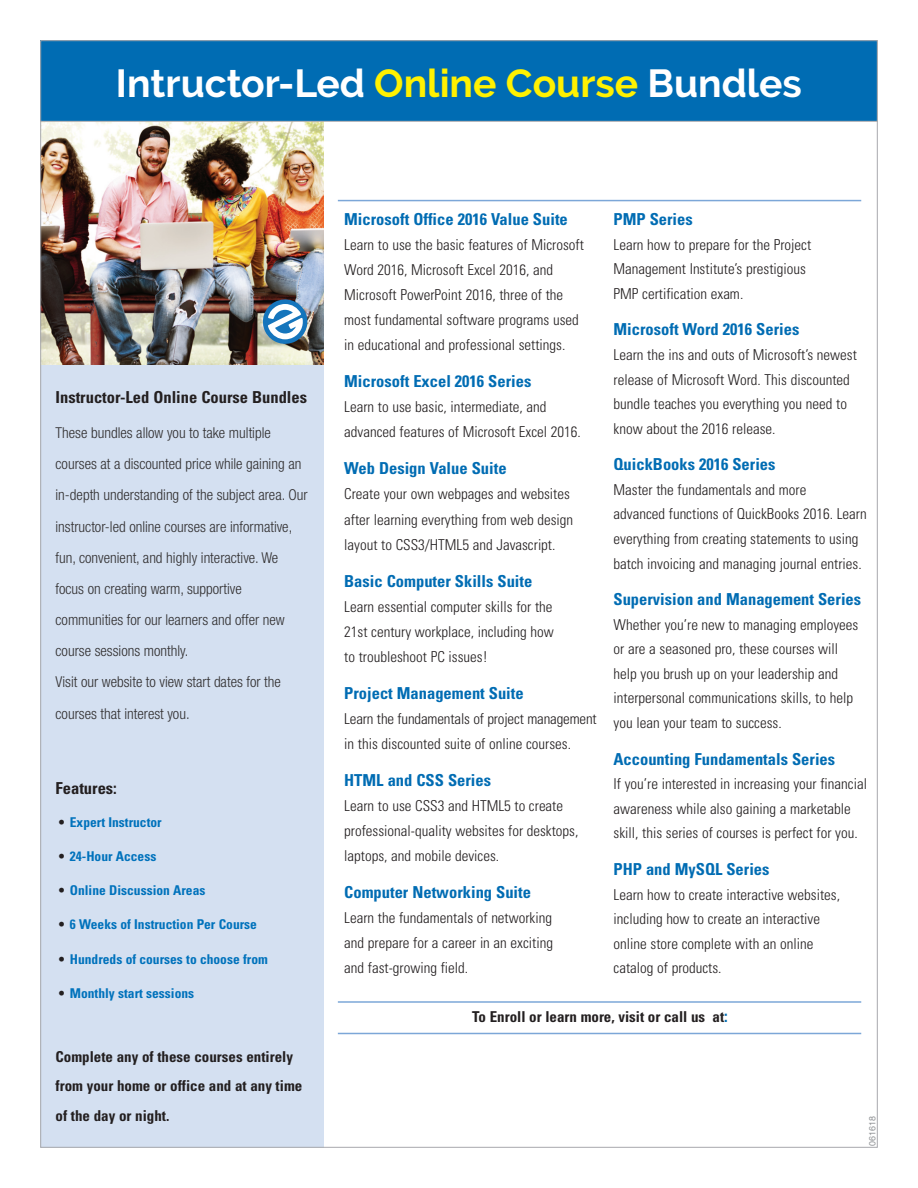
<style>
.page{position:relative;width:918px;height:1188px;background:#fff}
.page>*{position:absolute;margin:0;border:0;box-sizing:border-box;transform-origin:0 0}
.t1{font:700 39px "Raleway";color:#fff}
.t2{font:700 condensed 16.5px "Univers LT Std";color:#006cb3}
.t3{font:700 condensed 16.5px "Univers LT Std";color:#231f20}
.t4{font:300 condensed 15px/24.6px "Univers LT Std";color:#231f20}
.t5{font:300 condensed 15px/31.2px "Helvetica Neue LT Std";color:#312f30}
.t6{font:700 condensed 15px/29.7px "Univers LT Std";color:#231f20}
.t7{font:700 condensed 13.5px "Univers LT Std";color:#0072bc}
.t8{font:9px "Helvetica";color:#939598}
.s1{color:#fff101}
.s2{color:#231f20}
.s3{font-size:16.5px;color:#006cb3}
</style>
<div class="page">
<div style="left:40px;top:96px;width:284px;height:1052px;background:#d4e0f1"></div>
<img style="left:42px;top:122px;width:282px;height:242px">
<div style="left:41px;top:41px;width:836px;height:80px;background:#006cb3"></div>
<div style="left:40px;top:40px;width:838px;height:82px;border:1px solid #a8a9ad"></div>
<svg style="left:263px;top:299px;width:48px;height:48px;background:#7ea0b9"></svg>
<hr style="left:338px;top:200px;width:523px;height:1px;background:#7ca7d8">
<hr style="left:338px;top:1033px;width:523px;height:1px;background:#7ca7d8">
<hr style="left:338px;top:1001px;width:523px;height:2px;background:#7ca7d8">
<h1 class="t1" style="left:116px;top:61px;width:688px">Intructor-Led <span class="s1">Online Course</span> Bundles</h1>
<p class="t3" style="left:56px;top:392px;width:253px">Instructor-Led Online Course Bundles</p>
<p class="t5" style="left:56px;top:419px;width:254px">These bundles allow you to take multiple courses at a discounted price while gaining an in-depth understanding of the subject area. Our instructor-led online courses are informative, fun, convenient, and highly interactive. We focus on creating warm, supportive communities for our learners and offer new course sessions monthly.<br>Visit our website to view start dates for the courses that interest you.</p>
<p class="t3" style="left:56px;top:782px;width:63px">Features:</p>
<p class="t7" style="left:59px;top:817px;width:104px"><span class="s2">•</span> Expert Instructor</p>
<p class="t7" style="left:59px;top:851px;width:99px"><span class="s2">•</span> 24-Hour Access</p>
<p class="t7" style="left:59px;top:886px;width:148px"><span class="s2">•</span> Online Discussion Areas</p>
<p class="t7" style="left:59px;top:920px;width:200px"><span class="s2">•</span> 6 Weeks of Instruction Per Course</p>
<p class="t7" style="left:59px;top:954px;width:211px"><span class="s2">•</span> Hundreds of courses to choose from</p>
<p class="t7" style="left:59px;top:988px;width:137px"><span class="s2">•</span> Monthly start sessions</p>
<p class="t6" style="left:56px;top:1043px;width:248px">Complete any of these courses entirely from your home or office and at any time of the day or night.</p>
<p class="t2" style="left:344px;top:213px;width:225px">Microsoft Office 2016 Value Suite</p>
<p class="t4" style="left:344px;top:234px;width:241px;line-height:25px">Learn to use the basic features of Microsoft Word 2016, Microsoft Excel 2016, and Microsoft PowerPoint 2016, three of the most fundamental software programs used in educational and professional settings.</p>
<p class="t2" style="left:344px;top:375px;width:189px">Microsoft Excel 2016 Series</p>
<p class="t4" style="left:344px;top:396px;width:238px;line-height:25px">Learn to use basic, intermediate, and advanced features of Microsoft Excel 2016.</p>
<p class="t2" style="left:344px;top:463px;width:164px">Web Design Value Suite</p>
<p class="t4" style="left:344px;top:483px;width:231px;line-height:25px">Create your own webpages and websites after learning everything from web design layout to CSS3/HTML5 and Javascript.</p>
<p class="t2" style="left:344px;top:575px;width:190px">Basic Computer Skills Suite</p>
<p class="t4" style="left:344px;top:595px;width:211px;line-height:25px;text-align:justify">Learn essential computer skills for the 21st century workplace, including how to troubleshoot PC issues!</p>
<p class="t2" style="left:344px;top:687px;width:181px">Project Management Suite</p>
<p class="t4" style="left:344px;top:707px;width:254px;line-height:25px">Learn the fundamentals of project management in this discounted suite of online courses.</p>
<p class="t2" style="left:344px;top:774px;width:148px">HTML and CSS Series</p>
<p class="t4" style="left:344px;top:795px;width:236px;line-height:25px">Learn to use CSS3 and HTML5 to create professional-quality websites for desktops, laptops, and mobile devices.</p>
<p class="t2" style="left:344px;top:886px;width:188px">Computer Networking Suite</p>
<p class="t4" style="left:344px;top:907px;width:210px;line-height:25px;text-align:justify">Learn the fundamentals of networking and prepare for a career in an exciting and fast-growing field.</p>
<p class="t2" style="left:614px;top:213px;width:81px">PMP Series</p>
<p class="t4" style="left:614px;top:233px;width:199px">Learn how to prepare for the Project<br>Management Institute’s prestigious<br>PMP certification exam.</p>
<p class="t2" style="left:614px;top:323px;width:187px">Microsoft Word 2016 Series</p>
<p class="t4" style="left:614px;top:344px;width:245px">Learn the ins and outs of Microsoft’s newest release of Microsoft Word. This discounted bundle teaches you everything you need to know about the 2016 release.</p>
<p class="t2" style="left:614px;top:458px;width:164px">QuickBooks 2016 Series</p>
<p class="t4" style="left:614px;top:479px;width:255px">Master the fundamentals and more<br>advanced functions of QuickBooks 2016. Learn everything from creating statements to using batch invoicing and managing journal entries.</p>
<p class="t2" style="left:614px;top:593px;width:249px">Supervision and Management Series</p>
<p class="t4" style="left:614px;top:613px;width:246px">Whether you’re new to managing employees or are a seasoned pro, these courses will help you brush up on your leadership and interpersonal communications skills, to help you lean your team to success.</p>
<p class="t2" style="left:614px;top:753px;width:223px">Accounting Fundamentals Series</p>
<p class="t4" style="left:614px;top:773px;width:255px">If you’re interested in increasing your financial awareness while also gaining a marketable skill, this series of courses is perfect for you.</p>
<p class="t2" style="left:614px;top:863px;width:158px">PHP and MySQL Series</p>
<p class="t4" style="left:614px;top:883px;width:228px">Learn how to create interactive websites, including how to create an interactive online store complete with an online catalog of products.</p>
<p class="t6" style="left:472px;top:1003px;width:257px">To Enroll or learn more, visit or call us at<span class="s3">:</span></p>
<p class="t8" style="left:869px;top:1146px;width:32px;rotate:-90deg">061618</p>
</div>
